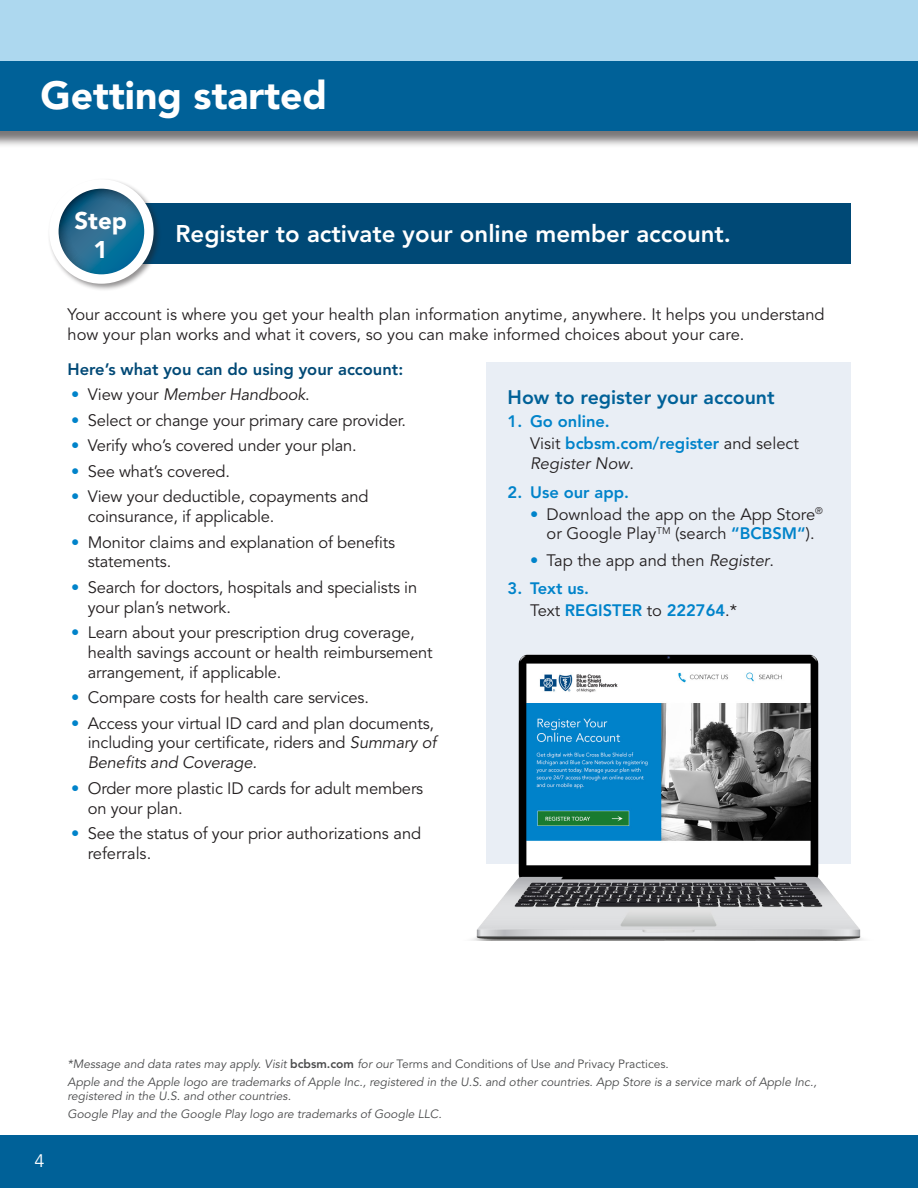
<style>
.page{position:relative;width:918px;height:1188px;background:#fff}
.page>*{position:absolute;margin:0;border:0;box-sizing:border-box;transform-origin:0 0}
.Body_text{font:900 39px "Avenir LT Std";color:#fff}
.Body_text-2{font:800 24px "Avenir LT Std";color:#fff}
.t1{font:900 24px "Avenir LT Std";color:#fff}
.SubHeading{font:800 19.5px "Avenir LT Std";color:#006198}
.t2{font:18px "Avenir LT Std";color:#fff}
.Body_text-3{font:16.5px/19.8px "Avenir LT Std";letter-spacing:-.01em;color:#231f20}
.Body_text-4{font:800 16.5px/19.8px "Avenir LT Std";color:#0083ca}
.Body_text-5{font:800 16.5px "Avenir LT Std";color:#004976}
.t3{font:italic 16.5px "Avenir LT Std";letter-spacing:-.01em;color:#231f20}
.Disclaimer{font:italic 12px/14.4px "Avenir LT Std";color:#4b4c4d}
.Body_text-6{font:italic 12px "Avenir LT Std";color:#4b4c4d}
.s1{font-weight:800;font-style:normal;color:#0083ca}
.s2{font-style:normal}
.s3{font-weight:800;color:#0083ca}
.s4{font-style:italic}
.s5{font-weight:400;color:#231f20}
.s6{font-weight:400;font-style:italic;color:#231f20}
.s7{font-weight:800;font-style:normal}
</style>
<div class="page">
<div style="left:0;top:0;width:918px;height:102px;background:#add8ef"></div>
<div style="left:0;top:63px;width:918px;height:86px;background:#231f20;opacity:.6"></div>
<div style="left:0;top:62px;width:918px;height:69px;background:#006198"></div>
<div style="left:0;top:1135px;width:918px;height:53px;background:#006198"></div>
<div style="left:486px;top:363px;width:364px;height:501px;background:#e9eef5"></div>
<div style="left:91px;top:203px;width:759px;height:61px;background:#004976"></div>
<div style="left:47px;top:177px;width:115px;height:115px;background:#231f20;opacity:.5"></div>
<svg style="left:58px;top:188px;width:87px;height:87px;background:#4c86a4"></svg>
<div style="left:49px;top:179px;width:105px;height:105px;border:9px solid #fff;border-radius:50%"></div>
<img style="left:472px;top:653px;width:391px;height:287px">
<p class="Body_text" style="left:40px;top:72px;width:288px">Getting started</p>
<p class="t1" style="left:74px;top:206px;width:54px">Step</p>
<p class="t1" style="left:94px;top:235px;width:16px">1</p>
<p class="Body_text-2" style="left:176px;top:220px;width:557px">Register to activate your online member account.</p>
<p class="Body_text-3" style="left:68px;top:305px;width:759px">Your account is where you get your health plan information anytime, anywhere. It helps you understand how your plan works and what it covers, so you can make informed choices about your care.</p>
<p class="Body_text-5" style="left:68px;top:359px;width:337px">Here’s what you can do using your account:</p>
<p class="t3" style="left:71px;top:385px;width:240px"><span class="s1">•</span> <span class="s2">View your</span> Member Handbook<span class="s2">.</span></p>
<p class="Body_text-3" style="left:71px;top:411px;width:336px"><span class="s3">•</span> Select or change your primary care provider.</p>
<p class="Body_text-3" style="left:71px;top:436px;width:287px"><span class="s3">•</span> Verify who’s covered under your plan.</p>
<p class="Body_text-3" style="left:71px;top:462px;width:160px"><span class="s3">•</span> See what’s covered.</p>
<p class="Body_text-3" style="left:88px;top:487px;width:282px;text-indent:-17px"><span class="s3">•</span> View your deductible, copayments and coinsurance, if applicable.</p>
<p class="Body_text-3" style="left:88px;top:532px;width:309px;text-indent:-17px"><span class="s3">•</span> Monitor claims and explanation of benefits statements.</p>
<p class="Body_text-3" style="left:88px;top:578px;width:331px;text-indent:-17px"><span class="s3">•</span> Search for doctors, hospitals and specialists in your plan’s network.</p>
<p class="Body_text-3" style="left:88px;top:623px;width:346px;text-indent:-17px"><span class="s3">•</span> Learn about your prescription drug coverage, health savings account or health reimbursement arrangement, if applicable.</p>
<p class="Body_text-3" style="left:71px;top:688px;width:299px"><span class="s3">•</span> Compare costs for health care services.</p>
<p class="Body_text-3" style="left:88px;top:714px;width:350px;text-indent:-17px"><span class="s3">•</span> Access your virtual ID card and plan documents, including your certificate, riders and <span class="s4">Summary of<br>Benefits and Coverage.</span></p>
<p class="Body_text-3" style="left:88px;top:779px;width:337px;text-indent:-17px"><span class="s3">•</span> Order more plastic ID cards for adult members on your plan.</p>
<p class="Body_text-3" style="left:88px;top:824px;width:335px;text-indent:-17px"><span class="s3">•</span> See the status of your prior authorizations and referrals.</p>
<p class="SubHeading" style="left:508px;top:386px;width:269px">How to register your account</p>
<p class="Body_text-4" style="left:508px;top:412px;width:104px">1. Go online.</p>
<p class="Body_text-4" style="left:530px;top:434px;width:270px"><span class="s5">Visit</span> bcbsm.com/register <span class="s5">and select<br></span><span class="s6">Register Now</span><span class="s5">.</span></p>
<p class="Body_text-4" style="left:508px;top:482px;width:123px">2. Use our app.</p>
<p class="Body_text-3" style="left:530px;top:504px;width:294px;text-align:center"><span class="s3">•</span> Download the app on the App Store<sup>® </sup>or Google Play<sup>TM</sup> (search <span class="s3">“BCBSM“</span>).</p>
<p class="Body_text-3" style="left:530px;top:551px;width:245px"><span class="s3">•</span> Tap the app and then <span class="s4">Register</span>.</p>
<p class="Body_text-4" style="left:508px;top:579px;width:83px">3. Text us.</p>
<p class="Body_text-4" style="left:530px;top:601px;width:209px"><span class="s5">Text</span> REGISTER <span class="s5">to</span> 222764<span class="s5">.*</span></p>
<p class="t2" style="left:34px;top:1150px;width:12px">4</p>
<p class="Body_text-6" style="left:68px;top:1057px;width:603px">*Message and data rates may apply. Visit <span class="s7">bcbsm.com</span> for our <span class="s2">Terms and Conditions of Use</span> and <span class="s2">Privacy Practices.</span></p>
<p class="Disclaimer" style="left:68px;top:1075px;width:751px">Apple and the Apple logo are trademarks of Apple Inc., registered in the U.S. and other countries. App Store is a service mark of Apple Inc., registered in the U.S. and other countries.</p>
<p class="Disclaimer" style="left:68px;top:1107px;width:376px">Google Play and the Google Play logo are trademarks of Google LLC.</p>
</div>
